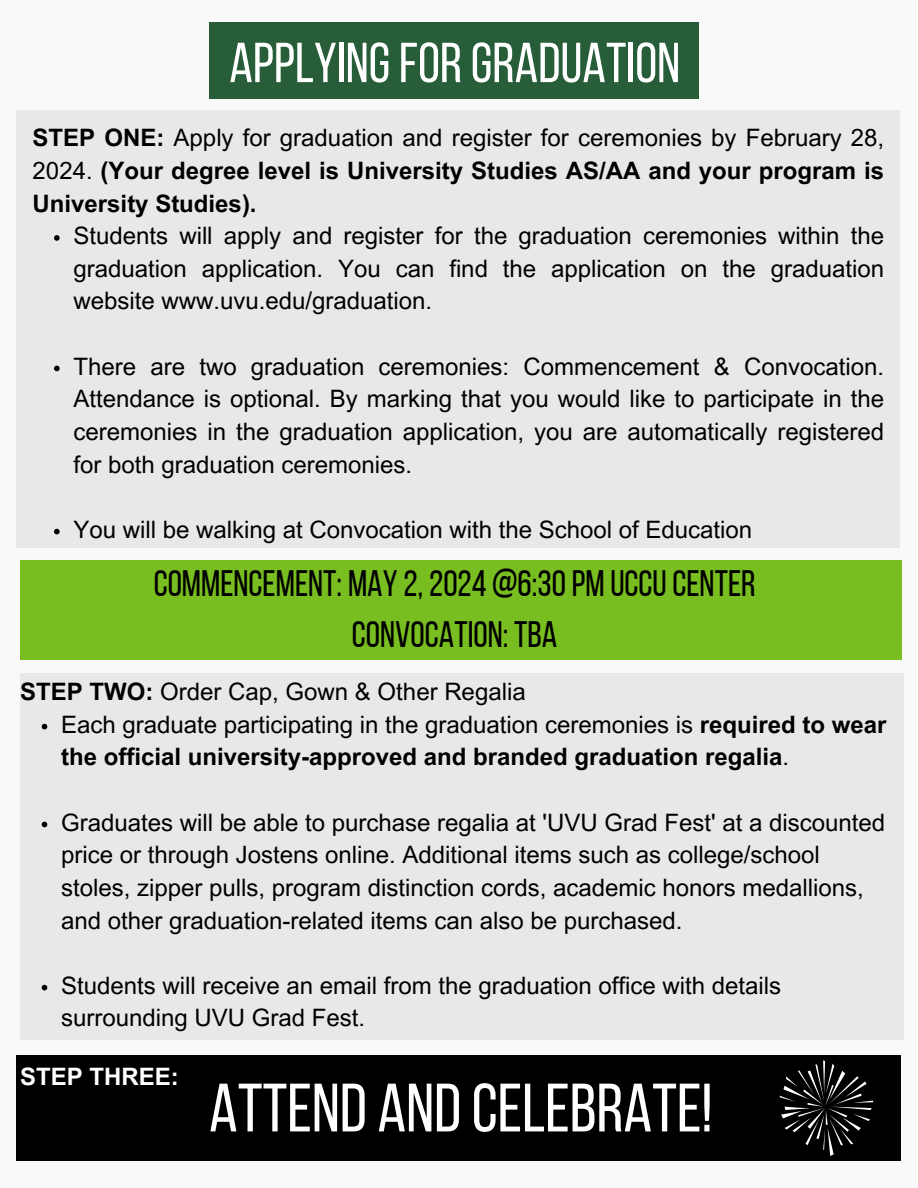
<style>
.page{position:relative;width:918px;height:1188px;background:#f9f9f9}
.page>*{position:absolute;margin:0;border:0;box-sizing:border-box;transform-origin:0 0}
.t1{font:68.25px "Bebas Neue";color:#fff}
.t2{font:56.25px "Bebas Neue";color:#fff}
.t3{font:36.75px "Bebas Neue";color:#000}
.t4{font:24px/32.7px "Arial MT Pro";color:#000;text-align:justify}
.t5{font:700 24px/32.7px "Arial MT Pro";color:#000;text-align:justify}
.t6{font:700 24px "Arial MT Pro";color:#fff}
.s1{font-weight:400}
.s2{font-weight:700}
</style>
<div class="page">
<div style="left:17px;top:111px;width:883px;height:437px;background:#e8e8e8"></div>
<svg style="left:54px;top:235px;width:6px;height:6px"></svg>
<svg style="left:54px;top:366px;width:6px;height:5px"></svg>
<svg style="left:54px;top:529px;width:6px;height:5px"></svg>
<div style="left:20px;top:560px;width:882px;height:100px;background:#78be20"></div>
<div style="left:209px;top:22px;width:489px;height:76px;background:#275d38"></div>
<div style="left:20px;top:673px;width:883px;height:367px;background:#e8e8e8"></div>
<div style="left:17px;top:1056px;width:884px;height:105px;background:#000"></div>
<svg style="left:780px;top:1060px;width:93px;height:96px"></svg>
<svg style="left:42px;top:724px;width:5px;height:5px"></svg>
<svg style="left:42px;top:822px;width:5px;height:5px"></svg>
<svg style="left:42px;top:985px;width:5px;height:5px"></svg>
<p class="t2" style="left:229px;top:40px;width:452px">APPLYINGFORGRADUATION</p>
<p class="t5" style="left:33px;top:124px;width:853px">STEP ONE: <span class="s1">Apply for graduation and register for ceremonies by February 28, 2024.</span> (Your degree level is University Studies AS/AA and your program is University Studies).</p>
<p class="t4" style="left:73px;top:222px;width:812px">Students will apply and register for the graduation ceremonies within the graduation application. You can find the application on the graduation website www.uvu.edu/graduation.</p>
<p class="t4" style="left:73px;top:353px;width:812px">There are two graduation ceremonies: Commencement &amp; Convocation.<br>Attendance is optional. By marking that you would like to participate in the ceremonies in the graduation application, you are automatically registered for both graduation ceremonies.</p>
<p class="t4" style="left:73px;top:516px;width:680px">You will be walking at Convocation with the School of Education</p>
<p class="t3" style="left:154px;top:568px;width:603px">COMMENCEMENT: MAY 2, 2024@6:30PM UCCUCENTER</p>
<p class="t3" style="left:352px;top:619px;width:207px">CONVOCATION: TBA</p>
<p class="t4" style="left:20px;top:678px;width:507px"><span class="s2">STEP TWO:</span> Order Cap, Gown &amp; Other Regalia</p>
<p class="t5" style="left:61px;top:711px;width:827px"><span class="s1">Each graduate participating in the graduation ceremonies is</span> required to wear the official university-approved and branded graduation regalia<span class="s1">.</span></p>
<p class="t4" style="left:61px;top:809px;width:826px;text-align:left">Graduates will be able to purchase regalia at 'UVU Grad Fest' at a discounted price or through Jostens online. Additional items such as college/school stoles, zipper pulls, program distinction cords, academic honors medallions, and other graduation-related items can also be purchased.</p>
<p class="t4" style="left:61px;top:972px;width:722px">Students will receive an email from the graduation office with details surrounding UVU Grad Fest.</p>
<p class="t6" style="left:20px;top:1068px;width:160px">STEP THREE:</p>
<p class="t1" style="left:209px;top:1080px;width:505px">ATTEND ANDCELEBRATE!</p>
</div>
